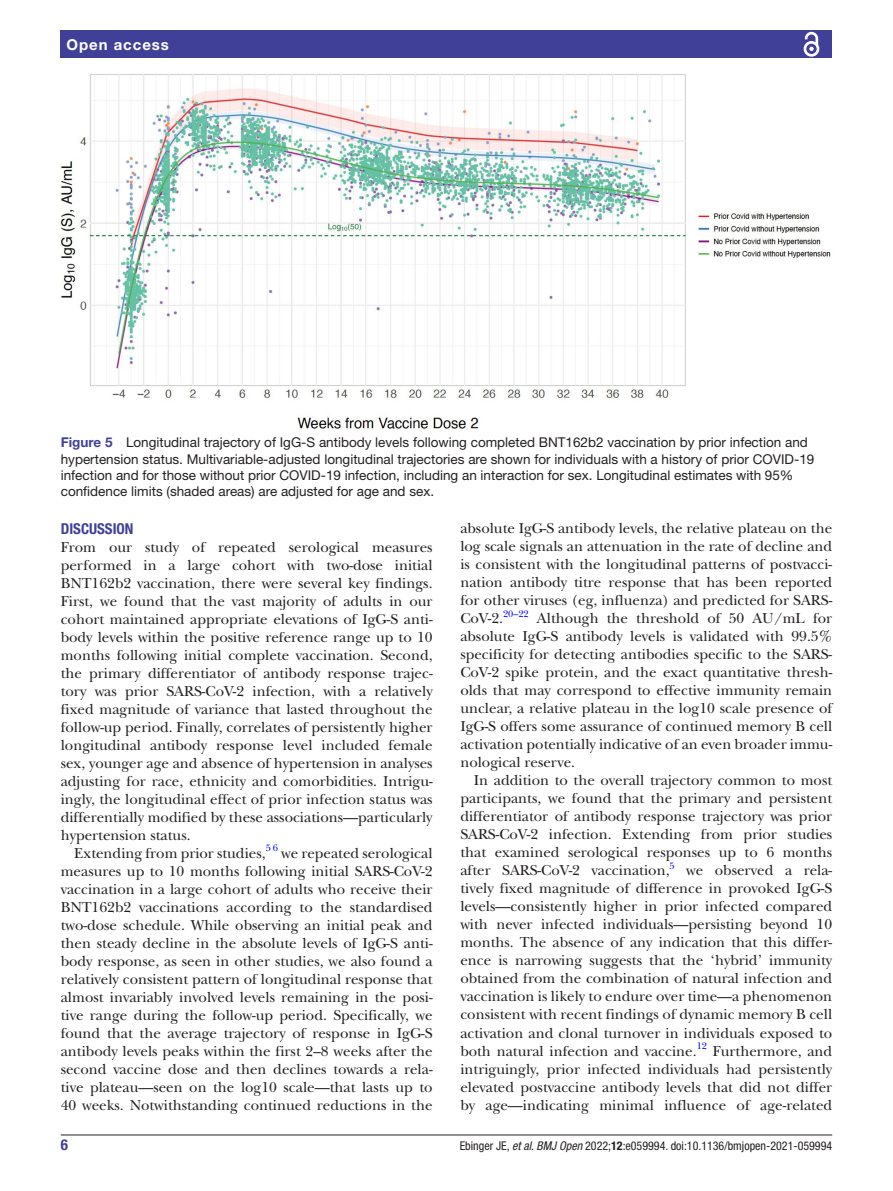
<style>
.page{position:relative;width:893px;height:1191px;background:#fff}
.page>*{position:absolute;margin:0;border:0;box-sizing:border-box;transform-origin:0 0}
.t1{font:15px/18px "New Baskerville";color:#231f20;text-align:justify}
.t2{font:700 condensed 15px "Helvetica Neue LT Std";color:#414099}
.t3{font:700 15px "Helvetica Neue LT Std";letter-spacing:.065em;color:#fff}
.t4{font:13.5px/16.2px "Helvetica Neue LT Std";color:#231f20}
.t5{font:condensed 12px "Helvetica Neue LT Std";color:#231f20}
.t6{font:9.9px "New Baskerville";color:#00f}
.s1{font-weight:700;color:#414099}
.s2{font-style:italic}
.s3{font-weight:700}
</style>
<div class="page">
<hr style="left:61px;top:1134px;width:771px;height:1px;background:#231f20">
<div style="left:61px;top:31px;width:771px;height:27px;background:#414099"></div>
<svg style="left:803px;top:31px;width:17px;height:26px"></svg>
<img style="left:61px;top:74px;width:770px;height:356px">
<p class="t3" style="left:66px;top:35px;width:104px">Open access</p>
<p class="t4" style="left:61px;top:434px;width:755px"><span class="s1">Figure 5</span> Longitudinal trajectory of IgG-S antibody levels following completed BNT162b2 vaccination by prior infection and hypertension status. Multivariable-adjusted longitudinal trajectories are shown for individuals with a history of prior COVID-19 infection and for those without prior COVID-19 infection, including an interaction for sex. Longitudinal estimates with 95% confidence limits (shaded areas) are adjusted for age and sex.</p>
<p class="t2" style="left:61px;top:519px;width:74px">DISCUSSION</p>
<p class="t1" style="left:61px;top:538px;width:373px">From our study of repeated serological measures</p>
<p class="t1" style="left:61px;top:556px;width:373px">performed in a large cohort with two-dose initial</p>
<p class="t1" style="left:61px;top:574px;width:373px">BNT162b2 vaccination, there were several key findings.</p>
<p class="t1" style="left:61px;top:592px;width:373px">First, we found that the vast majority of adults in our</p>
<p class="t1" style="left:61px;top:610px;width:373px">cohort maintained appropriate elevations of IgG-S anti-</p>
<p class="t1" style="left:61px;top:628px;width:373px">body levels within the positive reference range up to 10</p>
<p class="t1" style="left:61px;top:646px;width:373px">months following initial complete vaccination. Second,</p>
<p class="t1" style="left:61px;top:664px;width:373px">the primary differentiator of antibody response trajec-</p>
<p class="t1" style="left:61px;top:682px;width:373px">tory was prior SARS-CoV-2 infection, with a relatively</p>
<p class="t1" style="left:61px;top:700px;width:373px">fixed magnitude of variance that lasted throughout the</p>
<p class="t1" style="left:61px;top:718px;width:373px">follow-up period. Finally, correlates of persistently higher</p>
<p class="t1" style="left:61px;top:736px;width:373px">longitudinal antibody response level included female</p>
<p class="t1" style="left:61px;top:754px;width:373px">sex, younger age and absence of hypertension in analyses</p>
<p class="t1" style="left:61px;top:772px;width:373px">adjusting for race, ethnicity and comorbidities. Intrigu-</p>
<p class="t1" style="left:61px;top:790px;width:373px">ingly, the longitudinal effect of prior infection status was</p>
<p class="t1" style="left:61px;top:808px;width:373px">differentially modified by these associations—particularly</p>
<p class="t1" style="left:61px;top:826px;width:131px">hypertension status.</p>
<p class="t1" style="left:74px;top:844px;width:193px">Extending from prior studies,</p>
<p class="t6" style="left:266px;top:842px;width:14px">5 6</p>
<p class="t1" style="left:61px;top:844px;width:373px;text-indent:220px">we repeated serological measures up to 10 months following initial SARS-CoV-2 vaccination in a large cohort of adults who receive their BNT162b2 vaccinations according to the standardised two-dose schedule. While observing an initial peak and then steady decline in the absolute levels of IgG-S anti&shy;body response, as seen in other studies, we also found a relatively consistent pattern of longitudinal response that almost invariably involved levels remaining in the posi&shy;tive range during the follow-up period. Specifically, we found that the average trajectory of response in IgG-S antibody levels peaks within the first 2–8 weeks after the second vaccine dose and then declines towards a rela&shy;tive plateau—seen on the log10 scale—that lasts up to 40 weeks. Notwithstanding continued reductions in the</p>
<p class="t1" style="left:460px;top:519px;width:373px">absolute IgG-S antibody levels, the relative plateau on the log scale signals an attenuation in the rate of decline and is consistent with the longitudinal patterns of postvacci&shy;nation antibody titre response that has been reported for other viruses (eg, influenza) and predicted for SARS-CoV-2.<sup>20–22</sup></p>
<p class="t1" style="left:460px;top:609px;width:373px;text-indent:77px">Although the threshold of 50 AU/mL for absolute IgG-S antibody levels is validated with 99.5% specificity for detecting antibodies specific to the SARS-CoV-2 spike protein, and the exact quantitative thresh&shy;olds that may correspond to effective immunity remain unclear, a relative plateau in the log10 scale presence of IgG-S offers some assurance of continued memory B cell activation potentially indicative of an even broader immu&shy;nological reserve.</p>
<p class="t1" style="left:460px;top:771px;width:373px;text-indent:14px">In addition to the overall trajectory common to most participants, we found that the primary and persistent differentiator of antibody response trajectory was prior SARS-CoV-2 infection. Extending from prior studies that examined serological responses up to 6 months after SARS-CoV-2 vaccination,</p>
<p class="t6" style="left:670px;top:859px;width:7px">5</p>
<p class="t1" style="left:460px;top:861px;width:373px;text-indent:226px">we observed a rela&shy;tively fixed magnitude of difference in provoked IgG-S levels—consistently higher in prior infected compared with never infected individuals—persisting beyond 10 months. The absence of any indication that this differ&shy;ence is narrowing suggests that the ‘hybrid’ immunity obtained from the combination of natural infection and vaccination is likely to endure over time—a phenomenon consistent with recent findings of dynamic memory B cell activation and clonal turnover in individuals exposed to both natural infection and vaccine.<sup>12</sup> Furthermore, and intriguingly, prior infected individuals had persistently elevated postvaccine antibody levels that did not differ by age—indicating minimal influence of age-related</p>
<p class="t2" style="left:61px;top:1135px;width:9px">6</p>
<p class="t5" style="left:460px;top:1138px;width:374px">Ebinger JE, <span class="s2">et al</span>. <span class="s2">BMJ Open</span> 2022;<span class="s3">12</span>:e059994. doi:10.1136/bmjopen-2021-059994</p>
</div>
